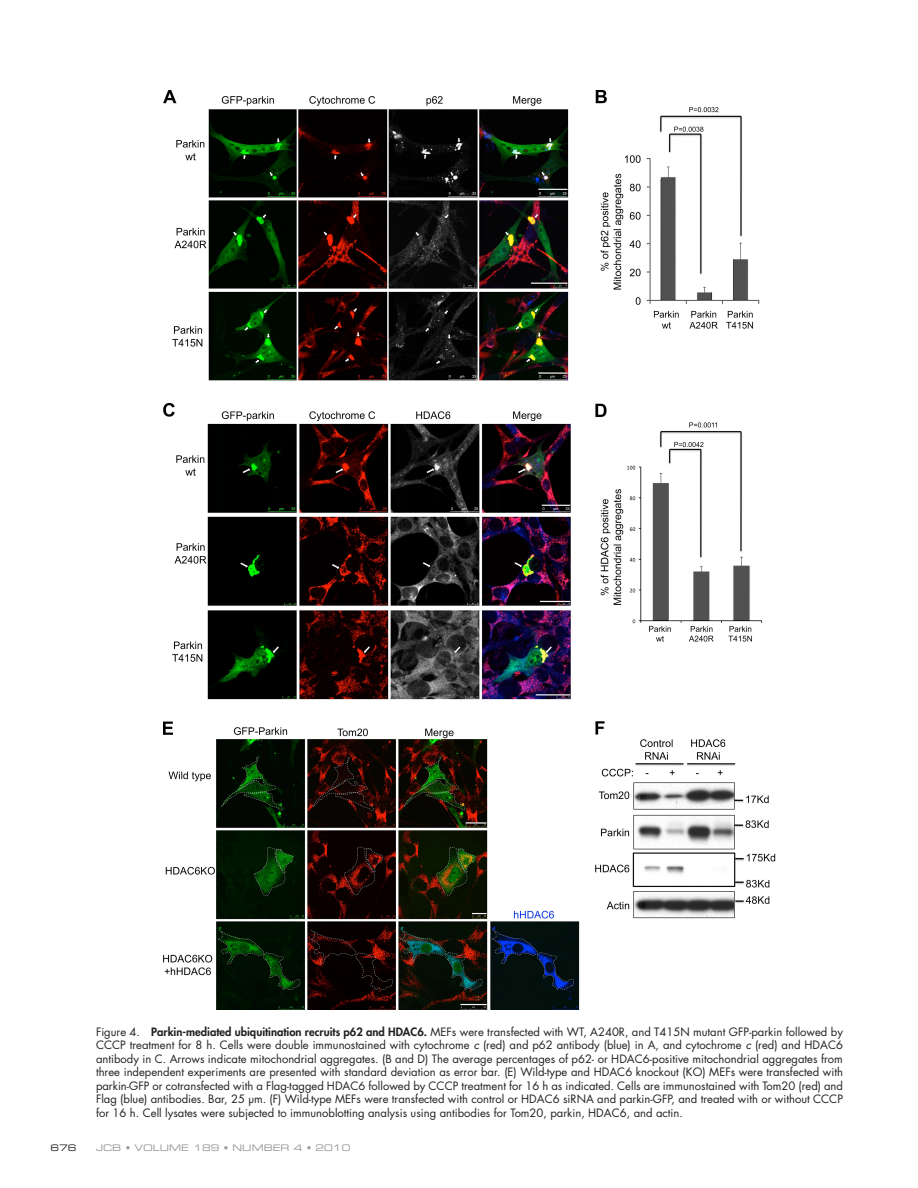
<style>
.page{position:relative;width:918px;height:1188px;background:#fff}
.page>*{position:absolute;margin:0;border:0;box-sizing:border-box;transform-origin:0 0}
.t1{font:11.25px/13.5px "Futura Std";color:#231f20;text-align:justify}
.t2{font:9px "Eurostile LT Std Ex 2";color:#949698}
.t3{font:9px "Eurostile LT Std Ex 2";color:#231f20}
.s1{font-weight:800}
.s2{font-style:italic}
</style>
<div class="page">
<img style="left:164px;top:90px;width:612px;height:920px">
<p class="t1" style="left:96px;top:1025px;width:749px">Figure 4. <span class="s1">Parkin-mediated ubiquitination recruits p62 and HDAC6.</span> MEFs were transfected with WT, A240R, and T415N mutant GFP-parkin followed by CCCP treatment for 8 h. Cells were double immunostained with cytochrome <span class="s2">c</span> (red) and p62 antibody (blue) in A, and cytochrome <span class="s2">c</span> (red) and HDAC6 antibody in C. Arrows indicate mitochondrial aggregates. (B and D) The average percentages of p62- or HDAC6-positive mitochondrial aggregates from three independent experiments are presented with standard deviation as error bar. (E) Wild-type and HDAC6 knockout (KO) MEFs were transfected with parkin-GFP or cotransfected with a Flag-tagged HDAC6 followed by CCCP treatment for 16 h as indicated. Cells are immunostained with Tom20 (red) and Flag (blue) antibodies. Bar, 25 µm. (F) Wild-type MEFs were transfected with control or HDAC6 siRNA and parkin-GFP, and treated with or without CCCP for 16 h. Cell lysates were subjected to immunoblotting analysis using antibodies for Tom20, parkin, HDAC6, and actin.</p>
<p class="t3" style="left:50px;top:1142px;width:28px">676</p>
<p class="t2" style="left:96px;top:1142px;width:256px">JCB • VOLUME 189 • NUMBER 4 • 2010</p>
</div>
